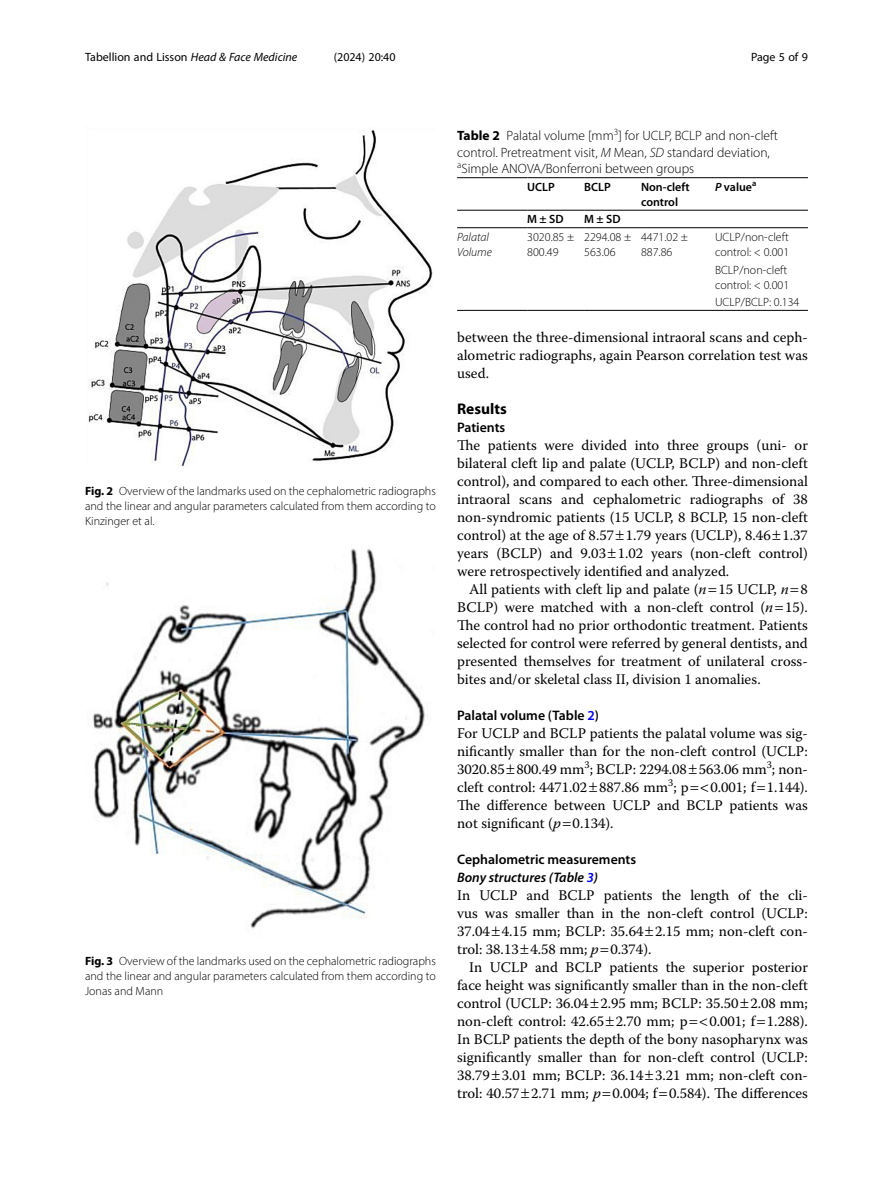
<style>
.page{position:relative;width:893px;height:1191px;background:#fff}
.page>*{position:absolute;margin:0;border:0;box-sizing:border-box;transform-origin:0 0}
.Head_1{font:700 15.45px "Myriad Pro";color:#000}
.Body_Text{font:14.7px/18px "Warnock Pro";color:#000;text-align:justify}
.Body_Text_Indent{font:14.7px/18px "Warnock Pro";color:#000;text-align:justify}
.Head_2{font:600 13.8px "Myriad Pro";color:#000}
.Head_3_after_2{font:italic 600 13.8px "Myriad Pro";color:#000}
.Head_2_After_1{font:600 13.8px "Myriad Pro";color:#000}
.Table_Caption{font:300 13.5px/16.5px "Myriad Pro";color:#000}
.Figure_Caption{font:300 12px/15px "Myriad Pro";color:#000;text-align:justify}
.Table_Body{font:300 12px/15px "Myriad Pro";color:#000}
.t1{font:12px "Myriad Pro";color:#000}
.Table_Head{font:600 12px/15px "Myriad Pro";color:#000}
.Table_Body-2{font:italic 300 12px/15px "Myriad Pro";color:#000}
.s1{font-style:italic}
.s2{font-weight:700}
.s3{color:#00f}
</style>
<div class="page">
<hr style="left:527px;top:177px;width:57px;height:1px;background:#000">
<hr style="left:584px;top:177px;width:57px;height:1px;background:#000">
<hr style="left:641px;top:177px;width:74px;height:1px;background:#000">
<hr style="left:715px;top:177px;width:93px;height:1px;background:#000">
<hr style="left:457px;top:210px;width:70px;height:1px;background:#000">
<hr style="left:457px;top:227px;width:70px;height:1px;background:#000">
<hr style="left:527px;top:210px;width:57px;height:1px;background:#000">
<hr style="left:527px;top:227px;width:57px;height:1px;background:#000">
<hr style="left:584px;top:210px;width:57px;height:1px;background:#000">
<hr style="left:584px;top:227px;width:57px;height:1px;background:#000">
<hr style="left:641px;top:210px;width:74px;height:1px;background:#000">
<hr style="left:641px;top:227px;width:74px;height:1px;background:#000">
<hr style="left:715px;top:210px;width:93px;height:1px;background:#000">
<hr style="left:715px;top:227px;width:93px;height:1px;background:#000">
<hr style="left:457px;top:310px;width:70px;height:1px;background:#000">
<hr style="left:527px;top:310px;width:57px;height:1px;background:#000">
<hr style="left:584px;top:310px;width:57px;height:1px;background:#000">
<hr style="left:641px;top:310px;width:74px;height:1px;background:#000">
<hr style="left:715px;top:310px;width:93px;height:1px;background:#000">
<hr style="left:457px;top:177px;width:70px;height:1px;background:#000">
<img style="left:92px;top:549px;width:333px;height:380px">
<img style="left:88px;top:130px;width:345px;height:338px">
<p class="t1" style="left:85px;top:50px;width:214px">Tabellion and Lisson <span class="s1">Head &amp; Face Medicine</span></p>
<p class="t1" style="left:334px;top:50px;width:63px">(2024) 20:40</p>
<p class="t1" style="left:751px;top:50px;width:58px">Page 5 of 9</p>
<p class="Figure_Caption" style="left:85px;top:483px;width:352px"><span class="s2">Fig. 2</span> Overview of the landmarks used on the cephalometric radiographs and the linear and angular parameters calculated from them according to Kinzinger et al.</p>
<p class="Figure_Caption" style="left:85px;top:953px;width:352px"><span class="s2">Fig. 3</span> Overview of the landmarks used on the cephalometric radiographs and the linear and angular parameters calculated from them according to Jonas and Mann</p>
<p class="Table_Caption" style="left:457px;top:128px;width:322px"><span class="s2">Table 2</span> Palatal volume [mm<sup>3</sup>] for UCLP, BCLP and non-cleft control. Pretreatment visit, <span class="s1">M</span> Mean, <span class="s1">SD</span> standard deviation, <sup>a</sup>Simple ANOVA/Bonferroni between groups</p>
<p class="Table_Head" style="left:527px;top:179px;width:29px">UCLP</p>
<p class="Table_Head" style="left:584px;top:179px;width:28px">BCLP</p>
<p class="Table_Head" style="left:641px;top:179px;width:50px">Non-cleft control</p>
<p class="Table_Head" style="left:715px;top:179px;width:43px"><span class="s1">P</span> value<sup>a</sup></p>
<p class="Table_Head" style="left:527px;top:212px;width:38px">M ± SD</p>
<p class="Table_Head" style="left:584px;top:212px;width:38px">M ± SD</p>
<p class="Table_Body-2" style="left:457px;top:229px;width:36px">Palatal<br>Volume</p>
<p class="Table_Body" style="left:527px;top:229px;width:49px">3020.85 ±<br>800.49</p>
<p class="Table_Body" style="left:584px;top:229px;width:49px">2294.08 ±<br>563.06</p>
<p class="Table_Body" style="left:641px;top:229px;width:49px">4471.02 ±<br>887.86</p>
<p class="Table_Body" style="left:715px;top:229px;width:76px">UCLP/non-cleft control: &lt; 0.001</p>
<p class="Table_Body" style="left:715px;top:262px;width:76px">BCLP/non-cleft control: &lt; 0.001</p>
<p class="Table_Body" style="left:715px;top:294px;width:86px">UCLP/BCLP: 0.134</p>
<p class="Body_Text" style="left:457px;top:328px;width:352px">between the three-dimensional intraoral scans and ceph&shy;alometric radiographs, again Pearson correlation test was used.</p>
<p class="Head_1" style="left:457px;top:399px;width:51px">Results</p>
<p class="Head_2_After_1" style="left:457px;top:419px;width:50px">Patients</p>
<p class="Body_Text" style="left:457px;top:436px;width:352px">The patients were divided into three groups (uni- or bilateral cleft lip and palate (UCLP, BCLP) and non-cleft control), and compared to each other. Three-dimensional intraoral scans and cephalometric radiographs of 38 non-syndromic patients (15 UCLP, 8 BCLP, 15 non-cleft control) at the age of 8.57 1.79 years (UCLP), 8.46 1.37 years (BCLP) and 9.03 1.02 years (non-cleft control) were retrospectively identified and analyzed.</p>
<p class="Body_Text_Indent" style="left:457px;top:580px;width:352px;text-indent:12px">All patients with cleft lip and palate (<span class="s1">n</span> 15 UCLP, <span class="s1">n</span> 8<br>BCLP) were matched with a non-cleft control (<span class="s1">n</span> 15).<br>The control had no prior orthodontic treatment. Patients selected for control were referred by general dentists, and presented themselves for treatment of unilateral cross&shy;bites and/or skeletal class II, division 1 anomalies.</p>
<p class="Head_2" style="left:457px;top:707px;width:143px">Palatal volume (Table <span class="s3">2</span>)</p>
<p class="Body_Text" style="left:457px;top:724px;width:352px">For UCLP and BCLP patients the palatal volume was sig&shy;nificantly smaller than for the non-cleft control (UCLP:<br>3020.85 800.49 mm<sup>3</sup>; BCLP: 2294.08 563.06 mm<sup>3</sup>; non&shy;cleft control: 4471.02 887.86 mm<sup>3</sup>; p</p>
<p class="Body_Text" style="left:457px;top:778px;width:352px;text-indent:253px">0.001; f 1.144).<br>The difference between UCLP and BCLP patients was not significant (<span class="s1">p</span> 0.134).</p>
<p class="Head_2" style="left:457px;top:851px;width:181px">Cephalometric measurements</p>
<p class="Head_3_after_2" style="left:457px;top:869px;width:142px">Bony structures (Table <span class="s3">3</span>)</p>
<p class="Body_Text" style="left:457px;top:886px;width:352px">In UCLP and BCLP patients the length of the cli&shy;vus was smaller than in the non-cleft control (UCLP:<br>37.04 4.15 mm; BCLP: 35.64 2.15 mm; non-cleft con&shy;trol: 38.13 4.58 mm; <span class="s1">p</span> 0.374).</p>
<p class="Body_Text_Indent" style="left:457px;top:958px;width:352px;text-indent:12px">In UCLP and BCLP patients the superior posterior face height was significantly smaller than in the non-cleft control (UCLP: 36.04 2.95 mm; BCLP: 35.50 2.08 mm; non-cleft control: 42.65 2.70 mm; p</p>
<p class="Body_Text_Indent" style="left:457px;top:1012px;width:352px;text-indent:252px">0.001; f 1.288).<br>In BCLP patients the depth of the bony nasopharynx was significantly smaller than for non-cleft control (UCLP:<br>38.79 3.01 mm; BCLP: 36.14 3.21 mm; non-cleft con&shy;trol: 40.57 2.71 mm; <span class="s1">p</span> 0.004; f 0.584). The differences</p>
</div>
